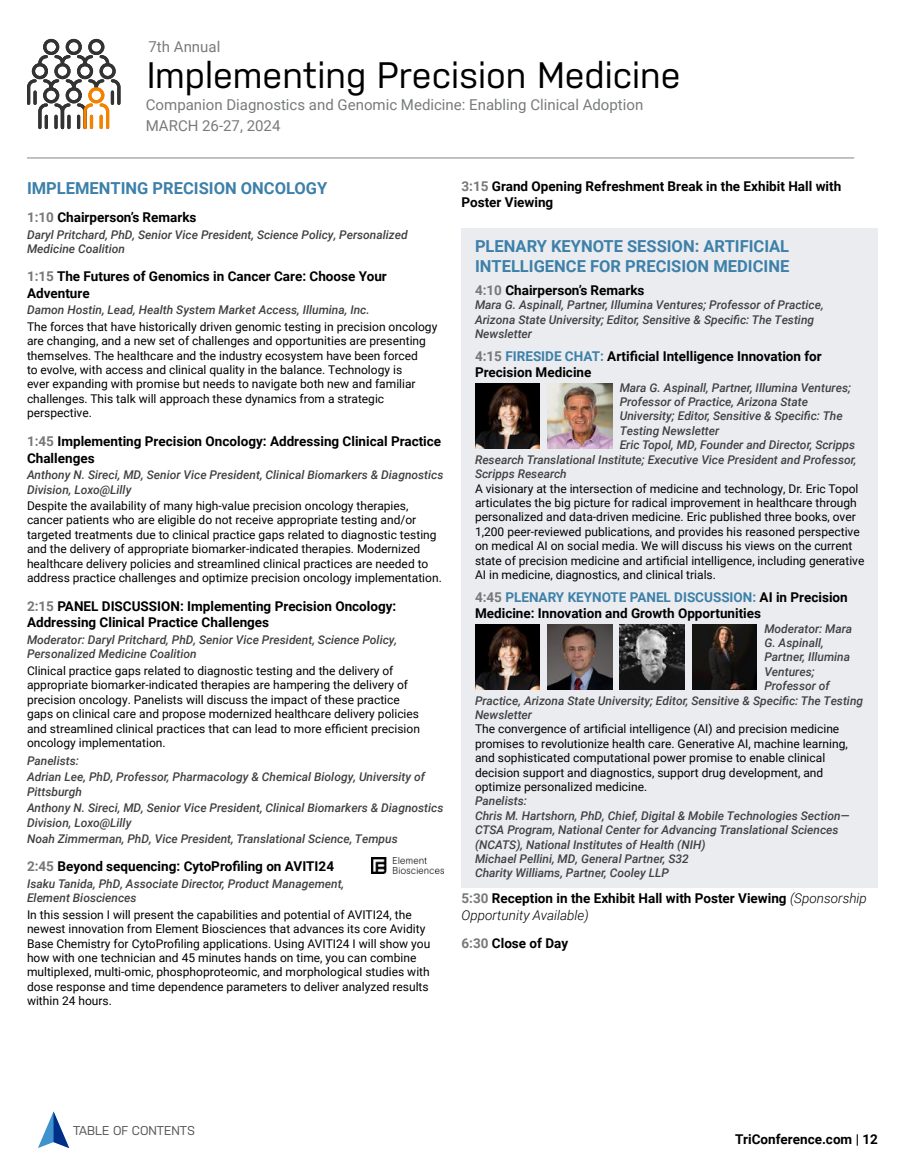
<style>
.page{position:relative;width:905px;height:1175px;background:#fff}
.page>*{position:absolute;margin:0;border:0;box-sizing:border-box;transform-origin:0 0}
.t1{font:36.75px "Nudista";color:#000}
.t2{font:700 16.5px/19.8px "Roboto";color:#3d80a9}
.t3{font:15px/21.3px "Roboto";color:#787a7c}
.t4{font:700 13.5px/16.2px "Roboto";color:#000}
.t5{font:12.75px "Nudista";color:#57585b}
.t6{font:12px/14.4px "Roboto";color:#000}
.t7{font:italic 500 12px/14.4px "Roboto";color:#404042}
.s1{color:#76787a}
.s2{color:#3d80a9}
.s3{font-weight:300;font-style:italic}
</style>
<div class="page">
<svg style="left:38px;top:1111px;width:31px;height:37px"></svg>
<svg style="left:27px;top:38px;width:94px;height:92px"></svg>
<hr style="left:27px;top:157px;width:827px;height:2px;background:#57585b">
<img style="left:371px;top:857px;width:72px;height:17px">
<div style="left:461px;top:228px;width:417px;height:48px;background:#ebecef"></div>
<div style="left:461px;top:274px;width:417px;height:31px;background:#ebecef"></div>
<div style="left:461px;top:290px;width:417px;height:58px;background:#ebecef"></div>
<div style="left:461px;top:340px;width:417px;height:48px;background:#ebecef"></div>
<div style="left:461px;top:372px;width:417px;height:73px;background:#ebecef"></div>
<div style="left:461px;top:430px;width:417px;height:58px;background:#ebecef"></div>
<div style="left:461px;top:480px;width:417px;height:109px;background:#ebecef"></div>
<div style="left:461px;top:581px;width:417px;height:47px;background:#ebecef"></div>
<div style="left:461px;top:613px;width:417px;height:116px;background:#ebecef"></div>
<div style="left:461px;top:720px;width:417px;height:81px;background:#ebecef"></div>
<div style="left:461px;top:800px;width:417px;height:58px;background:#ebecef"></div>
<div style="left:461px;top:858px;width:417px;height:29px;background:#ebecef"></div>
<img style="left:475px;top:383px;width:65px;height:65px">
<img style="left:547px;top:383px;width:65px;height:65px">
<img style="left:475px;top:624px;width:65px;height:65px">
<img style="left:547px;top:624px;width:65px;height:65px">
<img style="left:619px;top:624px;width:65px;height:65px">
<img style="left:692px;top:624px;width:64px;height:65px">
<p class="t3" style="left:148px;top:36px;width:73px">7th Annual</p>
<h1 class="t1" style="left:147px;top:54px;width:535px">Implementing Precision Medicine</h1>
<p class="t3" style="left:146px;top:93px;width:499px">Companion Diagnostics and Genomic Medicine: Enabling Clinical Adoption<br>MARCH 26-27, 2024</p>
<h2 class="t2" style="left:27px;top:178px;width:302px">IMPLEMENTING PRECISION ONCOLOGY</h2>
<p class="t4" style="left:27px;top:209px;width:171px"><span class="s1">1:10</span> Chairperson’s Remarks</p>
<p class="t7" style="left:27px;top:227px;width:382px">Daryl Pritchard, PhD, Senior Vice President, Science Policy, Personalized<br>Medicine Coalition</p>
<p class="t4" style="left:27px;top:268px;width:361px"><span class="s1">1:15</span> The Futures of Genomics in Cancer Care: Choose Your<br>Adventure</p>
<p class="t7" style="left:27px;top:302px;width:344px">Damon Hostin, Lead, Health System Market Access, Illumina, Inc.</p>
<p class="t6" style="left:27px;top:319px;width:412px">The forces that have historically driven genomic testing in precision oncology are changing, and a new set of challenges and opportunities are presenting themselves. The healthcare and the industry ecosystem have been forced<br>to evolve, with access and clinical quality in the balance. Technology is<br>ever expanding with promise but needs to navigate both new and familiar challenges. This talk will approach these dynamics from a strategic perspective.</p>
<p class="t4" style="left:27px;top:433px;width:416px"><span class="s1">1:45</span> Implementing Precision Oncology: Addressing Clinical Practice<br>Challenges</p>
<p class="t7" style="left:27px;top:467px;width:418px">Anthony N. Sireci, MD, Senior Vice President, Clinical Biomarkers &amp; Diagnostics<br>Division, Loxo@Lilly</p>
<p class="t6" style="left:27px;top:498px;width:416px">Despite the availability of many high-value precision oncology therapies, cancer patients who are eligible do not receive appropriate testing and/or targeted treatments due to clinical practice gaps related to diagnostic testing and the delivery of appropriate biomarker-indicated therapies. Modernized healthcare delivery policies and streamlined clinical practices are needed to address practice challenges and optimize precision oncology implementation.</p>
<p class="t4" style="left:27px;top:598px;width:371px"><span class="s1">2:15</span> PANEL DISCUSSION: Implementing Precision Oncology:<br>Addressing Clinical Practice Challenges</p>
<p class="t7" style="left:27px;top:632px;width:372px">Moderator: Daryl Pritchard, PhD, Senior Vice President, Science Policy,<br>Personalized Medicine Coalition</p>
<p class="t6" style="left:27px;top:663px;width:394px">Clinical practice gaps related to diagnostic testing and the delivery of appropriate biomarker-indicated therapies are hampering the delivery of precision oncology. Panelists will discuss the impact of these practice gaps on clinical care and propose modernized healthcare delivery policies and streamlined clinical practices that can lead to more efficient precision oncology implementation.</p>
<p class="t7" style="left:27px;top:751px;width:399px;line-height:16.5px">Panelists:<br>Adrian Lee, PhD, Professor, Pharmacology &amp; Chemical Biology, University of</p>
<p class="t7" style="left:27px;top:782px;width:418px;line-height:16.5px">Pittsburgh<br>Anthony N. Sireci, MD, Senior Vice President, Clinical Biomarkers &amp; Diagnostics</p>
<p class="t7" style="left:27px;top:813px;width:372px;line-height:16.5px">Division, Loxo@Lilly<br>Noah Zimmerman, PhD, Vice President, Translational Science, Tempus</p>
<p class="t4" style="left:27px;top:858px;width:308px"><span class="s1">2:45</span> Beyond sequencing: CytoProfiling on AVITI24</p>
<p class="t7" style="left:27px;top:876px;width:319px">Isaku Tanida, PhD, Associate Director, Product Management,<br>Element Biosciences</p>
<p class="t6" style="left:27px;top:907px;width:405px">In this session I will present the capabilities and potential of AVITI24, the newest innovation from Element Biosciences that advances its core Avidity Base Chemistry for CytoProfiling applications. Using AVITI24 I will show you how with one technician and 45 minutes hands on time, you can combine multiplexed, multi-omic, phosphoproteomic, and morphological studies with dose response and time dependence parameters to deliver analyzed results within 24 hours.</p>
<p class="t4" style="left:461px;top:178px;width:381px"><span class="s1">3:15</span> Grand Opening Refreshment Break in the Exhibit Hall with<br>Poster Viewing</p>
<h2 class="t2" style="left:475px;top:236px;width:316px">PLENARY KEYNOTE SESSION: ARTIFICIAL<br>INTELLIGENCE FOR PRECISION MEDICINE</h2>
<p class="t4" style="left:475px;top:281px;width:171px"><span class="s1">4:10</span> Chairperson’s Remarks</p>
<p class="t7" style="left:475px;top:297px;width:350px">Mara G. Aspinall, Partner, Illumina Ventures; Professor of Practice,<br>Arizona State University; Editor, Sensitive &amp; Specific: The Testing<br>Newsletter</p>
<p class="t4" style="left:475px;top:348px;width:348px"><span class="s1">4:15</span> <span class="s2">FIRESIDE CHAT:</span> Artificial Intelligence Innovation for<br>Precision Medicine</p>
<p class="t7" style="left:619px;top:380px;width:233px">Mara G. Aspinall, Partner, Illumina Ventures;</p>
<p class="t7" style="left:619px;top:394px;width:190px">Professor of Practice, Arizona State</p>
<p class="t7" style="left:619px;top:408px;width:224px">University; Editor, Sensitive &amp; Specific: The</p>
<p class="t7" style="left:619px;top:423px;width:101px">Testing Newsletter</p>
<p class="t7" style="left:619px;top:437px;width:237px">Eric Topol, MD, Founder and Director, Scripps</p>
<p class="t7" style="left:475px;top:452px;width:383px">Research Translational Institute; Executive Vice President and Professor,</p>
<p class="t7" style="left:475px;top:466px;width:93px">Scripps Research</p>
<p class="t6" style="left:475px;top:480px;width:391px">A visionary at the intersection of medicine and technology, Dr. Eric Topol articulates the big picture for radical improvement in healthcare through personalized and data-driven medicine. Eric published three books, over 1,200 peer-reviewed publications, and provides his reasoned perspective on medical AI on social media. We will discuss his views on the current state of precision medicine and artificial intelligence, including generative AI in medicine, diagnostics, and clinical trials.</p>
<p class="t4" style="left:475px;top:588px;width:374px"><span class="s1">4:45</span> <span class="s2">PLENARY KEYNOTE PANEL DISCUSSION:</span> AI in Precision<br>Medicine: Innovation and Growth Opportunities</p>
<p class="t7" style="left:764px;top:620px;width:89px">Moderator: Mara</p>
<p class="t7" style="left:764px;top:635px;width:61px">G. Aspinall,</p>
<p class="t7" style="left:764px;top:649px;width:87px">Partner, Illumina</p>
<p class="t7" style="left:764px;top:664px;width:52px">Ventures;</p>
<p class="t7" style="left:764px;top:678px;width:67px">Professor of</p>
<p class="t7" style="left:475px;top:692px;width:389px">Practice, Arizona State University; Editor, Sensitive &amp; Specific: The Testing</p>
<p class="t7" style="left:475px;top:707px;width:59px">Newsletter</p>
<p class="t6" style="left:475px;top:721px;width:374px">The convergence of artificial intelligence (AI) and precision medicine promises to revolutionize health care. Generative AI, machine learning, and sophisticated computational power promise to enable clinical decision support and diagnostics, support drug development, and optimize personalized medicine.</p>
<p class="t7" style="left:475px;top:793px;width:376px">Panelists:<br>Chris M. Hartshorn, PhD, Chief, Digital &amp; Mobile Technologies Section— CTSA Program, National Center for Advancing Translational Sciences (NCATS), National Institutes of Health (NIH)<br>Michael Pellini, MD, General Partner, S32<br>Charity Williams, Partner, Cooley LLP</p>
<p class="t4" style="left:461px;top:890px;width:407px"><span class="s1">5:30</span> Reception in the Exhibit Hall with Poster Viewing <span class="s3">(Sponsorship<br>Opportunity Available)</span></p>
<p class="t4" style="left:461px;top:934px;width:108px"><span class="s1">6:30</span> Close of Day</p>
<p class="t5" style="left:73px;top:1123px;width:124px">TABLE OF CONTENTS</p>
<p class="t4" style="left:735px;top:1130px;width:144px">TriConference.com | 12</p>
</div>
